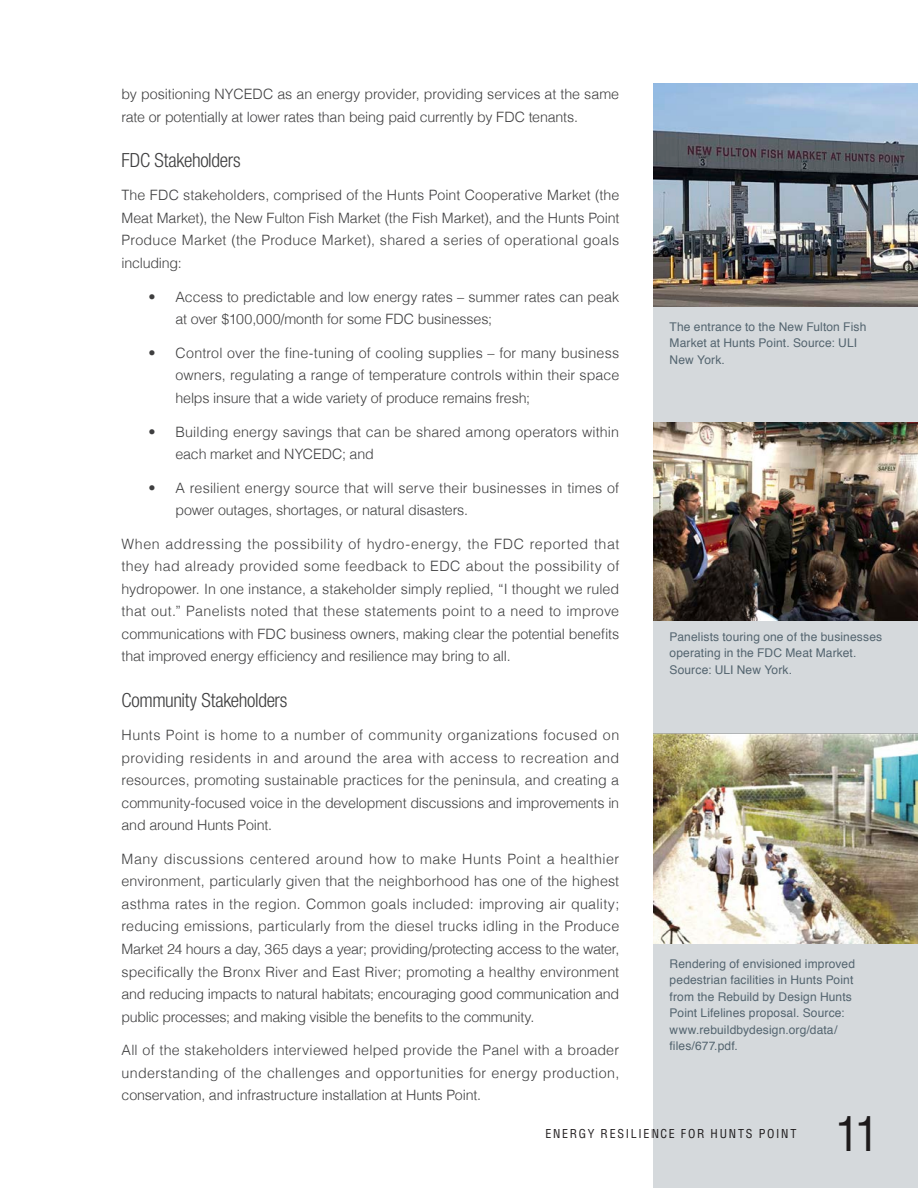
<style>
.page{position:relative;width:918px;height:1188px;background:#fff}
.page>*{position:absolute;margin:0;border:0;box-sizing:border-box;transform-origin:0 0}
.t1{font:condensed 46.5px "Helvetica LT Std";color:#231f20}
.t2{font:300 condensed 19.5px "Helvetica Neue LT Com";letter-spacing:-.015em;color:#3e3e3f}
.t3{font:300 14.25px/22.5px "Helvetica";letter-spacing:-.01em;color:#3e3e3f;text-align:justify}
.t4{font:300 14.25px/22.5px "Helvetica";letter-spacing:.01em;color:#3e3e3f}
.t5{font:12px/16.5px "Helvetica";letter-spacing:.01em;color:#53646f}
.t6{font:condensed 12px "Helvetica LT Std";letter-spacing:.145em;color:#231f20}
</style>
<div class="page">
<div style="left:653px;top:83px;width:265px;height:1105px;background:#d5d9dc"></div>
<img style="left:653px;top:83px;width:265px;height:224px">
<img style="left:653px;top:423px;width:265px;height:197px">
<img style="left:653px;top:733px;width:265px;height:211px">
<p class="t3" style="left:122px;top:82px;width:499px">by positioning NYCEDC as an energy provider, providing services at the same rate or potentially at lower rates than being paid currently by FDC tenants.</p>
<p class="t2" style="left:122px;top:148px;width:121px">FDC Stakeholders</p>
<p class="t3" style="left:122px;top:183px;width:499px">The FDC stakeholders, comprised of the Hunts Point Cooperative Market (the Meat Market), the New Fulton Fish Market (the Fish Market), and the Hunts Point Produce Market (the Produce Market), shared a series of operational goals including:</p>
<p class="t3" style="left:176px;top:284px;width:445px;text-indent:-27px">• Access to predictable and low energy rates – summer rates can peak at over $100,000/month for some FDC businesses;</p>
<p class="t3" style="left:176px;top:340px;width:445px;text-indent:-27px">• Control over the fine-tuning of cooling supplies – for many business owners, regulating a range of temperature controls within their space helps insure that a wide variety of produce remains fresh;</p>
<p class="t3" style="left:176px;top:419px;width:445px;text-indent:-27px">• Building energy savings that can be shared among operators within each market and NYCEDC; and</p>
<p class="t4" style="left:176px;top:475px;width:445px;text-indent:-27px">• A resilient energy source that will serve their businesses in times of power outages, shortages, or natural disasters.</p>
<p class="t3" style="left:122px;top:532px;width:499px">When addressing the possibility of hydro-energy, the FDC reported that they had already provided some feedback to EDC about the possibility of hydropower. In one instance, a stakeholder simply replied, “I thought we ruled that out.” Panelists noted that these statements point to a need to improve communications with FDC business owners, making clear the potential benefits that improved energy efficiency and resilience may bring to all.</p>
<p class="t2" style="left:122px;top:688px;width:167px">Community Stakeholders</p>
<p class="t3" style="left:122px;top:723px;width:499px">Hunts Point is home to a number of community organizations focused on providing residents in and around the area with access to recreation and resources, promoting sustainable practices for the peninsula, and creating a community-focused voice in the development discussions and improvements in and around Hunts Point.</p>
<p class="t3" style="left:122px;top:847px;width:499px">Many discussions centered around how to make Hunts Point a healthier environment, particularly given that the neighborhood has one of the highest asthma rates in the region. Common goals included: improving air quality; reducing emissions, particularly from the diesel trucks idling in the Produce Market 24 hours a day, 365 days a year; providing/protecting access to the water, specifically the Bronx River and East River; promoting a healthy environment and reducing impacts to natural habitats; encouraging good communication and public processes; and making visible the benefits to the community.</p>
<p class="t3" style="left:122px;top:1038px;width:499px">All of the stakeholders interviewed helped provide the Panel with a broader understanding of the challenges and opportunities for energy production, conservation, and infrastructure installation at Hunts Point.</p>
<p class="t5" style="left:670px;top:319px;width:198px">The entrance to the New Fulton Fish<br>Market at Hunts Point. Source: ULI<br>New York.</p>
<p class="t5" style="left:670px;top:629px;width:214px">Panelists touring one of the businesses operating in the FDC Meat Market.<br>Source: ULI New York.</p>
<p class="t5" style="left:670px;top:955px;width:187px">Rendering of envisioned improved pedestrian facilities in Hunts Point from the Rebuild by Design Hunts<br>Point Lifelines proposal. Source: www.rebuildbydesign.org/data/ files/677.pdf.</p>
<p class="t6" style="left:545px;top:1126px;width:253px">ENERGY RESILIENCE FOR HUNTS POINT</p>
<h1 class="t1" style="left:836px;top:1105px;width:44px">11</h1>
</div>
